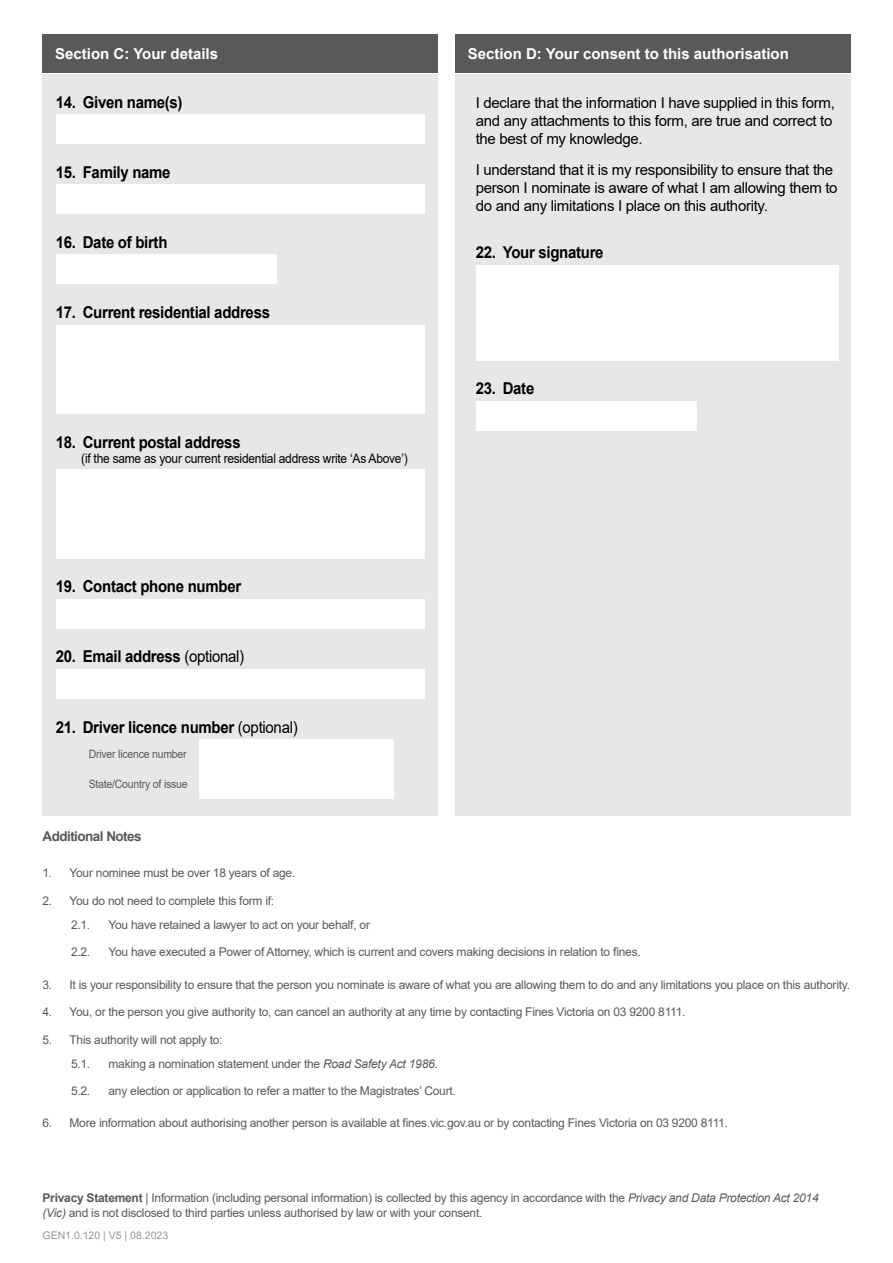
<style>
.page{position:relative;width:893px;height:1263px;background:#fff}
.page>*{position:absolute;margin:0;border:0;box-sizing:border-box;transform-origin:0 0}
.t1{font:700 16.35px "Arial";letter-spacing:-.02em;color:#000;scale:.92 1}
.t2{font:15px/18px "Arial";letter-spacing:-.02em;color:#000}
.t3{font:700 15px "Arial";color:#fff}
.t4{font:700 13.5px "Arial";letter-spacing:-.04em;color:#58595b}
.t5{font:13.05px "Arial";letter-spacing:-.02em;color:#000;scale:.92 1}
.t6{font:12px/15px "Arial";letter-spacing:-.02em;color:#58595b}
.t7{font:11.4px "Arial";letter-spacing:-.02em;color:#58595b;scale:.92 1}
.t8{font:10.5px "Arial";color:#939598}
.s1{font-weight:400}
.s2{font-style:italic}
.s3{font-weight:700}
</style>
<div class="page">
<div style="left:455px;top:74px;width:395px;height:741px;background:#e6e7e8"></div>
<div style="left:43px;top:74px;width:395px;height:741px;background:#e6e7e8"></div>
<div style="left:56px;top:114px;width:369px;height:30px;background:#fff"></div>
<div style="left:56px;top:184px;width:369px;height:30px;background:#fff"></div>
<div style="left:56px;top:255px;width:221px;height:29px;background:#fff"></div>
<div style="left:56px;top:325px;width:369px;height:29px;background:#fff"></div>
<div style="left:56px;top:354px;width:369px;height:30px;background:#fff"></div>
<div style="left:56px;top:384px;width:369px;height:30px;background:#fff"></div>
<div style="left:56px;top:469px;width:369px;height:30px;background:#fff"></div>
<div style="left:56px;top:499px;width:369px;height:30px;background:#fff"></div>
<div style="left:56px;top:529px;width:369px;height:29px;background:#fff"></div>
<div style="left:56px;top:599px;width:369px;height:30px;background:#fff"></div>
<div style="left:56px;top:669px;width:369px;height:30px;background:#fff"></div>
<div style="left:199px;top:739px;width:195px;height:30px;background:#fff"></div>
<div style="left:199px;top:769px;width:195px;height:30px;background:#fff"></div>
<div style="left:476px;top:265px;width:363px;height:95px;background:#fff"></div>
<div style="left:476px;top:401px;width:221px;height:30px;background:#fff"></div>
<div style="left:43px;top:34px;width:395px;height:39px;background:#58595b"></div>
<div style="left:455px;top:34px;width:395px;height:39px;background:#58595b"></div>
<h2 class="t3" style="left:55px;top:44px;width:164px">Section C: Your details</h2>
<p class="t1" style="left:56px;top:91px;width:139px">14. Given name(s)</p>
<p class="t1" style="left:56px;top:161px;width:126px">15. Family name</p>
<p class="t1" style="left:56px;top:231px;width:123px">16. Date of birth</p>
<p class="t1" style="left:56px;top:301px;width:234px">17. Current residential address</p>
<p class="t1" style="left:56px;top:430px;width:202px">18. Current postal address</p>
<p class="t5" style="left:81px;top:449px;width:356px">(if the same as your current residential address write ‘As Above’)</p>
<p class="t1" style="left:56px;top:575px;width:203px">19. Contact phone number</p>
<p class="t1" style="left:56px;top:645px;width:206px">20. Email address <span class="s1">(optional)</span></p>
<p class="t1" style="left:56px;top:715px;width:264px">21. Driver licence number <span class="s1">(optional)</span></p>
<p class="t7" style="left:89px;top:746px;width:108px">Driver licence number</p>
<p class="t7" style="left:89px;top:776px;width:109px">State/Country of issue</p>
<h2 class="t3" style="left:468px;top:44px;width:323px">Section D: Your consent to this authorisation</h2>
<p class="t2" style="left:476px;top:93px;width:361px">I declare that the information I have supplied in this form, and any attachments to this form, are true and correct to the best of my knowledge.</p>
<p class="t2" style="left:476px;top:160px;width:363px">I understand that it is my responsibility to ensure that the person I nominate is aware of what I am allowing them to do and any limitations I place on this authority.</p>
<p class="t1" style="left:476px;top:241px;width:140px">22. Your signature</p>
<p class="t1" style="left:476px;top:377px;width:65px">23. Date</p>
<h5 class="t4" style="left:43px;top:827px;width:101px">Additional Notes</h5>
<p class="t6" style="left:43px;top:866px;width:254px">1. Your nominee must be over 18 years of age.</p>
<p class="t6" style="left:43px;top:893px;width:233px">2. You do not need to complete this form if:</p>
<p class="t6" style="left:71px;top:917px;width:21px">2.1.</p>
<p class="t6" style="left:109px;top:917px;width:263px">You have retained a lawyer to act on your behalf, or</p>
<p class="t6" style="left:71px;top:945px;width:21px">2.2.</p>
<p class="t6" style="left:109px;top:945px;width:534px">You have executed a Power of Attorney, which is current and covers making decisions in relation to fines.</p>
<p class="t6" style="left:43px;top:977px;width:809px">3. It is your responsibility to ensure that the person you nominate is aware of what you are allowing them to do and any limitations you place on this authority.</p>
<p class="t6" style="left:43px;top:1004px;width:644px">4. You, or the person you give authority to, can cancel an authority at any time by contacting Fines Victoria on 03 9200 8111.</p>
<p class="t6" style="left:43px;top:1032px;width:182px">5. This authority will not apply to:</p>
<p class="t6" style="left:71px;top:1056px;width:21px">5.1.</p>
<p class="t6" style="left:109px;top:1056px;width:331px">making a nomination statement under the <span class="s2">Road Safety Act 1986</span>.</p>
<p class="t6" style="left:71px;top:1083px;width:21px">5.2.</p>
<p class="t6" style="left:109px;top:1083px;width:349px">any election or application to refer a matter to the Magistrates’ Court.</p>
<p class="t6" style="left:43px;top:1115px;width:687px">6. More information about authorising another person is available at fines.vic.gov.au or by contacting Fines Victoria on 03 9200 8111.</p>
<p class="t6" style="left:43px;top:1190px;width:778px"><span class="s3">Privacy Statement</span> | Information (including personal information) is collected by this agency in accordance with the <span class="s2">Privacy and Data Protection Act 2014 (Vic)</span> and is not disclosed to third parties unless authorised by law or with your consent.</p>
<p class="t8" style="left:43px;top:1228px;width:127px">GEN1.0.120 | V5 | 08.2023</p>
</div>
